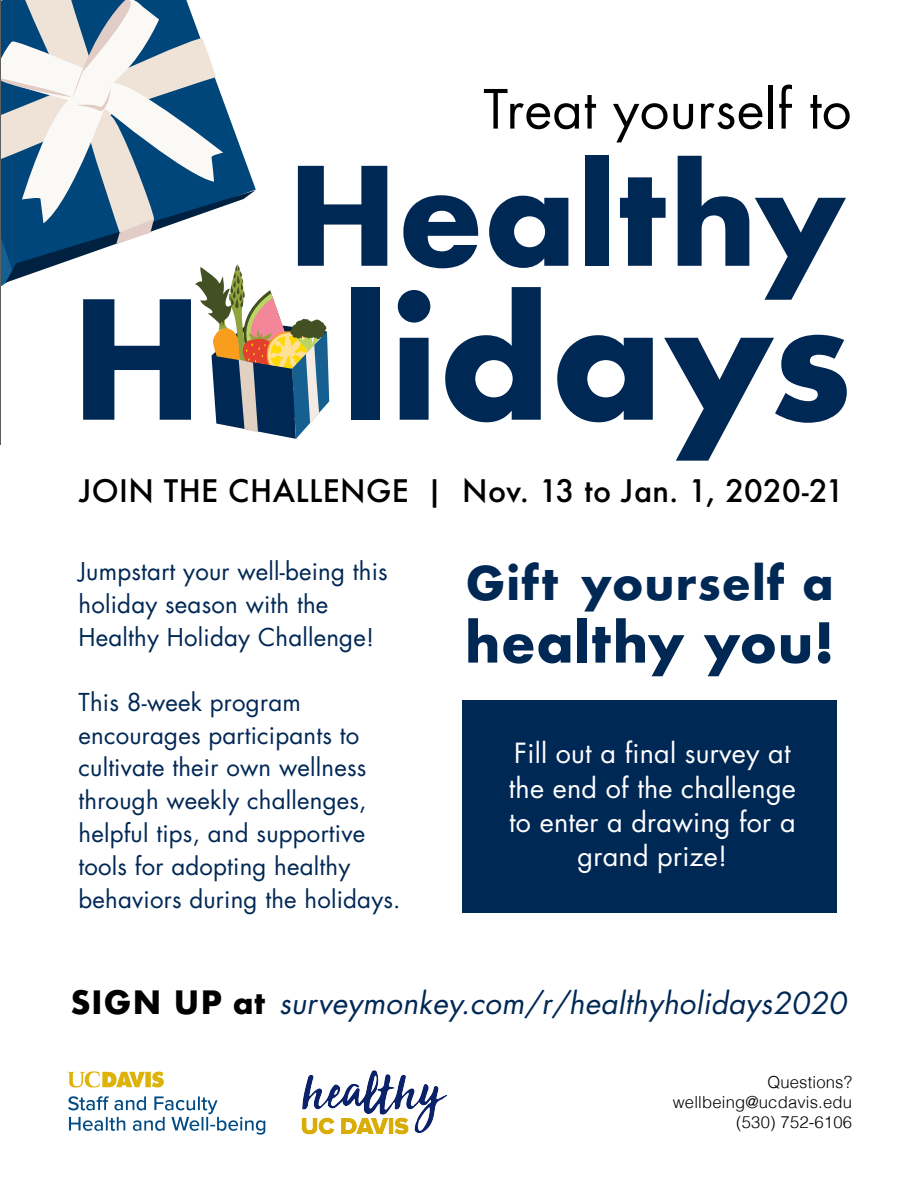
<style>
.page{position:relative;width:918px;height:1188px;background:#fff}
.page>*{position:absolute;margin:0;border:0;box-sizing:border-box;transform-origin:0 0}
.t1{font:700 159.75px "Futura";color:#002855}
.t2{font:700 132.6px "Futura";color:#002855}
.t3{font:700 53.4px "Futura";letter-spacing:.01em;color:#002855}
.t4{font:52.5px "Futura LT";letter-spacing:.01em;color:#000}
.t5{font:700 45px "Futura";letter-spacing:.025em;color:#002855}
.t6{font:500 30.15px "Futura";letter-spacing:.01em;color:#000}
.t7{font:italic 29.55px "Futura LT";letter-spacing:.01em;color:#002855}
.t8{font:27px/34.2px "Futura LT";letter-spacing:.01em;color:#fff;text-align:center}
.t9{font:24px/32.8px "Futura LT";letter-spacing:.01em;color:#002855}
.t10{font:24px/32.8px "Futura UC Davis";letter-spacing:.01em;color:#002855}
.t11{font:300 16.65px/20px "Helvetica";letter-spacing:.01em;color:#000;text-align:right}
.s1{font-family:"Futura";font-weight:700;font-style:normal;font-size:31.35px;color:#000}
.s2{font-family:"Futura";font-weight:700;font-style:normal;color:#000}
</style>
<div class="page">
<div style="left:463px;top:700px;width:374px;height:213px;background:#002855"></div>
<svg style="left:1px;top:1px;width:328px;height:438px"></svg>
<hr style="left:0;top:0;width:381px;height:1px;background:#606060">
<hr style="left:0;top:0;width:1px;height:445px;background:#606060">
<img style="left:68px;top:1071px;width:198px;height:64px">
<img style="left:301px;top:1070px;width:146px;height:65px">
<p class="t4" style="left:483px;top:76px;width:370px">Treat yourself to</p>
<p class="t2" style="left:287px;top:120px;width:560px">Healthy</p>
<p class="t1" style="left:70px;top:244px;width:783px">Holidays</p>
<p class="t6" style="left:79px;top:470px;width:766px">JOIN THE CHALLENGE | Nov. 13 to Jan. 1, 2020-21</p>
<p class="t10" style="left:79px;top:555px;width:311px">Jumpstart your well-being this holiday season with the<br>Healthy Holiday Challenge!</p>
<p class="t9" style="left:79px;top:686px;width:324px">This 8-week program encourages participants to cultivate their own wellness through weekly challenges, helpful tips, and supportive tools for adopting healthy behaviors during the holidays.</p>
<p class="t5" style="left:466px;top:551px;width:369px">Gift yourself a</p>
<p class="t3" style="left:465px;top:604px;width:371px">healthy you!</p>
<p class="t8" style="left:509px;top:737px;width:288px">Fill out a final survey at the end of the challenge to enter a drawing for a grand prize!</p>
<p class="t7" style="left:71px;top:984px;width:777px"><span class="s1">SIGN UP</span> <span class="s2">at</span> surveymonkey.com/r/healthyholidays2020</p>
<p class="t11" style="left:673px;top:1071px;width:181px">Questions? wellbeing@ucdavis.edu (530) 752-6106</p>
</div>
